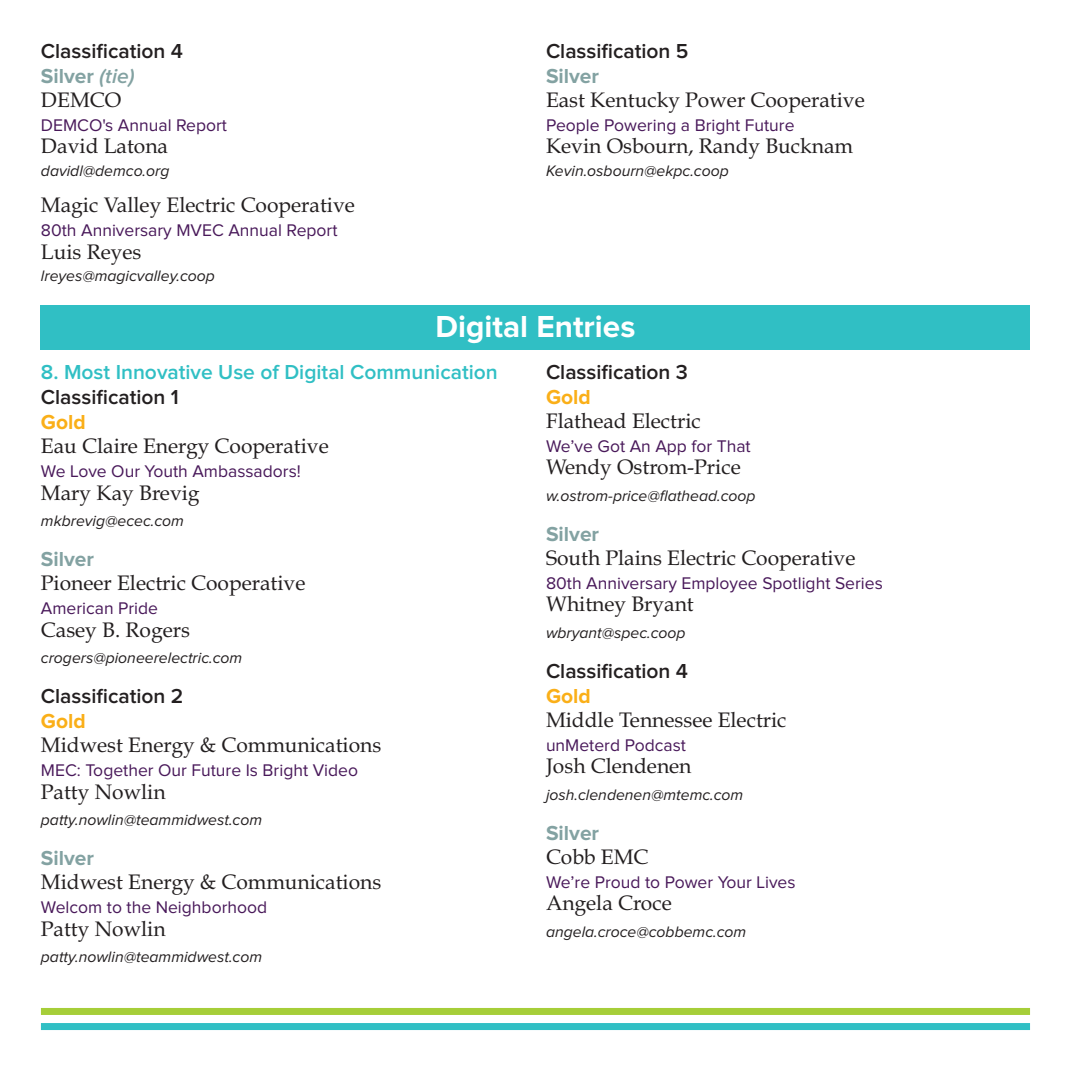
<style>
.page{position:relative;width:1071px;height:1071px;background:#fff}
.page>*{position:absolute;margin:0;border:0;box-sizing:border-box;transform-origin:0 0}
.t1{font:700 31.5px "Proxima Nova";color:#fff}
.t2{font:21px "Book Antiqua";color:#231f20}
.t3{font:600 21px/25.2px "Proxima Nova";color:#231f20}
.t4{font:600 21px "Proxima Nova";color:#30bfc4}
.t5{font:700 21px "Proxima Nova";color:#83a2a2}
.t6{font:700 21px "Proxima Nova";color:#faaf18}
.t7{font:17.5px "Proxima Nova";color:#49195a}
.t8{font:italic 15.75px "Proxima Nova";color:#231f20}
.s1{font-weight:700;color:#83a2a2}
.s2{font-style:italic;color:#83a2a2}
</style>
<div class="page">
<div style="left:41px;top:306px;width:989px;height:44px;background:#30bfc4"></div>
<div style="left:41px;top:1008px;width:989px;height:7px;background:#a6ce39"></div>
<div style="left:41px;top:1023px;width:989px;height:7px;background:#30bfc4"></div>
<p class="t3" style="left:41px;top:40px;width:144px">Classification 4<br><span class="s1">Silver</span> <span class="s2">(tie)</span></p>
<p class="t2" style="left:41px;top:87px;width:82px">DEMCO</p>
<p class="t7" style="left:41px;top:119px;width:188px">DEMCO's Annual Report</p>
<p class="t2" style="left:41px;top:134px;width:129px">David Latona</p>
<p class="t8" style="left:41px;top:165px;width:130px">davidl@demco.org</p>
<p class="t2" style="left:41px;top:193px;width:315px">Magic Valley Electric Cooperative</p>
<p class="t7" style="left:41px;top:224px;width:298px">80th Anniversary MVEC Annual Report</p>
<p class="t2" style="left:41px;top:239px;width:102px">Luis Reyes</p>
<p class="t8" style="left:41px;top:271px;width:175px">lreyes@magicvalley.coop</p>
<p class="t3" style="left:546px;top:40px;width:144px">Classification 5</p>
<p class="t5" style="left:546px;top:69px;width:55px">Silver</p>
<p class="t2" style="left:546px;top:87px;width:320px">East Kentucky Power Cooperative</p>
<p class="t7" style="left:546px;top:119px;width:250px">People Powering a Bright Future</p>
<p class="t2" style="left:546px;top:134px;width:309px">Kevin Osbourn, Randy Bucknam</p>
<p class="t8" style="left:546px;top:165px;width:184px">Kevin.osbourn@ekpc.coop</p>
<h1 class="t1" style="left:436px;top:316px;width:201px">Digital Entries</h1>
<p class="t4" style="left:41px;top:365px;width:458px">8. Most Innovative Use of Digital Communication</p>
<p class="t3" style="left:41px;top:386px;width:139px">Classification 1</p>
<p class="t6" style="left:41px;top:415px;width:46px">Gold</p>
<p class="t2" style="left:41px;top:434px;width:289px">Eau Claire Energy Cooperative</p>
<p class="t7" style="left:41px;top:465px;width:261px">We Love Our Youth Ambassadors!</p>
<p class="t2" style="left:41px;top:480px;width:160px">Mary Kay Brevig</p>
<p class="t8" style="left:41px;top:516px;width:145px">mkbrevig@ecec.com</p>
<p class="t5" style="left:41px;top:552px;width:55px">Silver</p>
<p class="t2" style="left:41px;top:571px;width:266px">Pioneer Electric Cooperative</p>
<p class="t7" style="left:41px;top:602px;width:119px">American Pride</p>
<p class="t2" style="left:41px;top:617px;width:151px">Casey B. Rogers</p>
<p class="t8" style="left:41px;top:653px;width:203px">crogers@pioneerelectric.com</p>
<p class="t3" style="left:41px;top:686px;width:144px">Classification 2</p>
<p class="t6" style="left:41px;top:714px;width:46px">Gold</p>
<p class="t2" style="left:41px;top:733px;width:342px">Midwest Energy &amp; Communications</p>
<p class="t7" style="left:41px;top:765px;width:319px">MEC: Together Our Future Is Bright Video</p>
<p class="t2" style="left:41px;top:779px;width:126px">Patty Nowlin</p>
<p class="t8" style="left:41px;top:815px;width:223px">patty.nowlin@teammidwest.com</p>
<p class="t5" style="left:41px;top:851px;width:55px">Silver</p>
<p class="t2" style="left:41px;top:870px;width:342px">Midwest Energy &amp; Communications</p>
<p class="t7" style="left:41px;top:902px;width:228px">Welcom to the Neighborhood</p>
<p class="t2" style="left:41px;top:916px;width:126px">Patty Nowlin</p>
<p class="t8" style="left:41px;top:952px;width:223px">patty.nowlin@teammidwest.com</p>
<p class="t3" style="left:546px;top:361px;width:144px">Classification 3</p>
<p class="t6" style="left:546px;top:390px;width:46px">Gold</p>
<p class="t2" style="left:546px;top:408px;width:156px">Flathead Electric</p>
<p class="t7" style="left:546px;top:440px;width:206px">We’ve Got An App for That</p>
<p class="t2" style="left:546px;top:455px;width:196px">Wendy Ostrom-Price</p>
<p class="t8" style="left:546px;top:491px;width:211px">w.ostrom-price@flathead.coop</p>
<p class="t5" style="left:546px;top:527px;width:55px">Silver</p>
<p class="t2" style="left:546px;top:545px;width:311px">South Plains Electric Cooperative</p>
<p class="t7" style="left:546px;top:577px;width:338px">80th Anniversary Employee Spotlight Series</p>
<p class="t2" style="left:546px;top:592px;width:149px">Whitney Bryant</p>
<p class="t8" style="left:546px;top:628px;width:141px">wbryant@spec.coop</p>
<p class="t3" style="left:546px;top:660px;width:144px">Classification 4</p>
<p class="t6" style="left:546px;top:689px;width:46px">Gold</p>
<p class="t2" style="left:546px;top:708px;width:242px">Middle Tennessee Electric</p>
<p class="t7" style="left:546px;top:739px;width:141px">unMeterd Podcast</p>
<p class="t2" style="left:546px;top:754px;width:147px">Josh Clendenen</p>
<p class="t8" style="left:546px;top:790px;width:199px">josh.clendenen@mtemc.com</p>
<p class="t5" style="left:546px;top:826px;width:55px">Silver</p>
<p class="t2" style="left:546px;top:844px;width:104px">Cobb EMC</p>
<p class="t7" style="left:546px;top:876px;width:251px">We’re Proud to Power Your Lives</p>
<p class="t2" style="left:546px;top:891px;width:127px">Angela Croce</p>
<p class="t8" style="left:546px;top:927px;width:202px">angela.croce@cobbemc.com</p>
</div>
